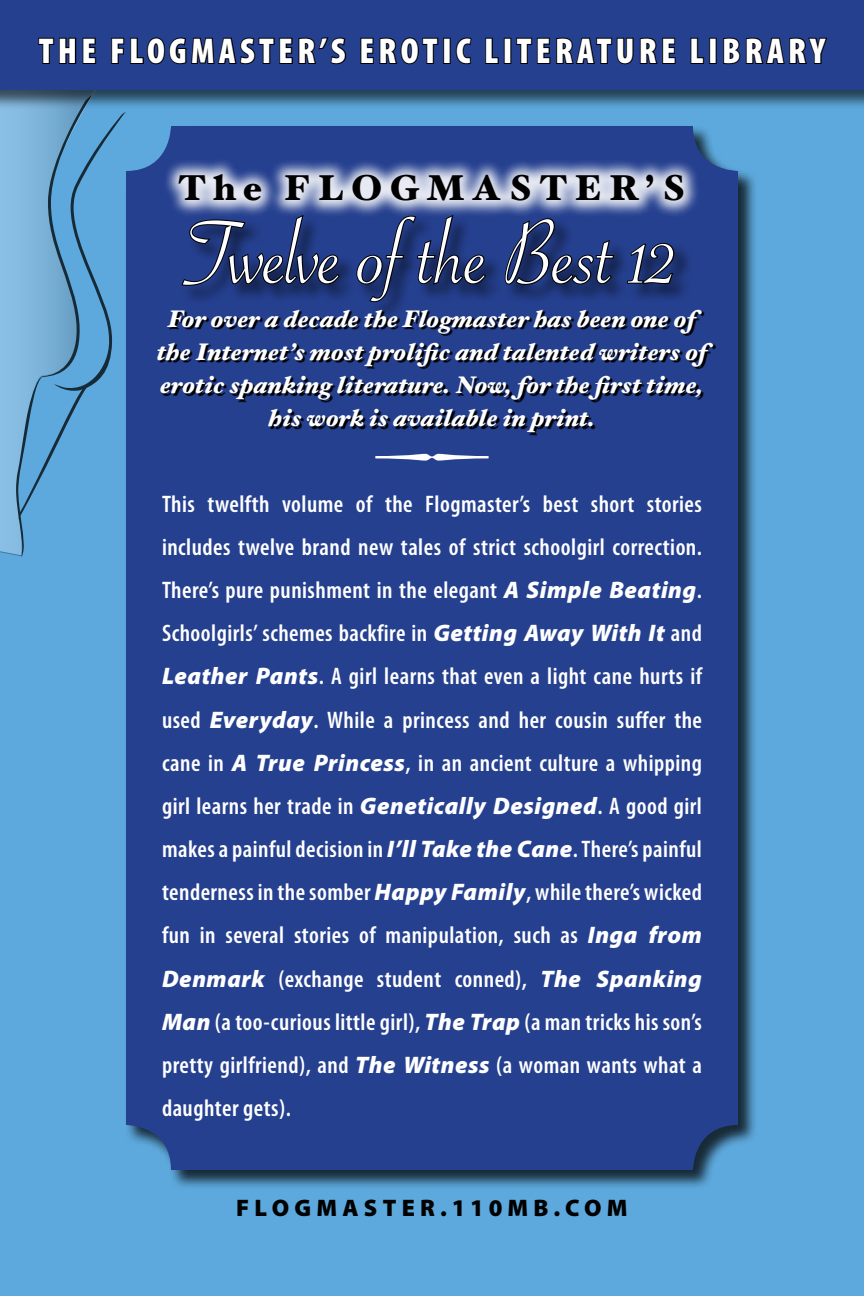
<style>
.page{position:relative;width:864px;height:1296px;background:#5da9dd}
.page>*{position:absolute;margin:0;border:0;box-sizing:border-box;transform-origin:0 0}
.t1{font:96px "Savoye Let Plain";color:#fff}
.t2{font:900 condensed 36px "Myriad Pro";letter-spacing:.12em;color:#fff}
.t3{font:900 36px "Hoefler Text";letter-spacing:.2em;color:#000}
.t4{font:600 condensed 24px/43.2px "Myriad Pro";letter-spacing:.02em;color:#fff;text-align:justify}
.t5{font:italic 900 24px/33px "Hoefler Text";color:#fff;text-align:center}
.t6{font:900 24px "Myriad Pro";letter-spacing:.22em;color:#000}
.s1{font-weight:900;font-style:italic;font-stretch:normal}
</style>
<div class="page">
<div style="left:0;top:116px;width:16px;height:440px;background:#88bee3"></div>
<div style="left:125px;top:125px;width:639px;height:1071px;background:#000;opacity:.75"></div>
<div style="left:126px;top:126px;width:612px;height:1044px;background:#25408f;border-radius:45px"></div>
<div style="left:180px;top:213px;width:684px;height:164px;background:#000;opacity:.65"></div>
<svg style="left:355px;top:277px;width:132px;height:26px"></svg>
<svg style="left:504px;top:277px;width:111px;height:9px"></svg>
<svg style="left:626px;top:277px;width:50px;height:9px"></svg>
<svg style="left:347px;top:311px;width:443px;height:151px"></svg>
<div style="left:160px;top:156px;width:659px;height:121px;background:#fff;opacity:.9"></div>
<div style="left:0;top:0;width:864px;height:116px;background:#000;opacity:.6"></div>
<div style="left:0;top:0;width:864px;height:90px;background:#25408f"></div>
<svg style="left:16px;top:37px;width:331px;height:521px"></svg>
<svg style="left:360px;top:37px;width:79px;height:28px"></svg>
<div style="left:443px;top:38px;width:8px;height:26px;border:2px solid #000"></div>
<svg style="left:455px;top:37px;width:17px;height:28px"></svg>
<svg style="left:485px;top:37px;width:14px;height:27px"></svg>
<div style="left:504px;top:38px;width:7px;height:26px;border:2px solid #000"></div>
<svg style="left:516px;top:37px;width:160px;height:28px"></svg>
<svg style="left:690px;top:37px;width:15px;height:27px"></svg>
<div style="left:709px;top:38px;width:8px;height:26px;border:2px solid #000"></div>
<svg style="left:723px;top:37px;width:105px;height:28px"></svg>
<svg style="left:375px;top:453px;width:114px;height:8px"></svg>
<h2 class="t2" style="left:39px;top:28px;width:788px">THE FLOGMASTER’S EROTIC LITERATURE LIBRARY</h2>
<h2 class="t3" style="left:178px;top:167px;width:503px">THE FLOGMAST ER’S</h2>
<h1 class="t1" style="left:186px;top:189px;width:493px">Twelve of the Best 12</h1>
<p class="t5" style="left:157px;top:302px;width:564px">For over a decade the Flogmaster has been one of the Internet’s most prolific and talented writers of erotic spanking literature. Now, for the first time, his work is available in print.</p>
<p class="t4" style="left:162px;top:482px;width:542px">This twelfth volume of the Flogmaster’s best short stories includes twelve brand new tales of strict schoolgirl correction.<br>There’s pure punishment in the elegant <span class="s1">A Simple Beating</span>.<br>Schoolgirls’ schemes backfire in <span class="s1">Getting Away With It</span> and <span class="s1">Leather Pants</span>. A girl learns that even a light cane hurts if used <span class="s1">Everyday</span>. While a princess and her cousin suffer the cane in <span class="s1">A True Princess</span>, in an ancient culture a whipping girl learns her trade in <span class="s1">Genetically Designed</span>. A good girl makes a painful decision in <span class="s1">I’ll Take the Cane</span>. There’s painful tenderness in the somber <span class="s1">Happy Family</span>, while there’s wicked fun in several stories of manipulation, such as <span class="s1">Inga from Denmark</span> (exchange student conned), <span class="s1">The Spanking Man</span> (a too-curious little girl), <span class="s1">The Trap</span> (a man tricks his son’s pretty girlfriend), and <span class="s1">The Witness</span> (a woman wants what a daughter gets).</p>
<p class="t6" style="left:236px;top:1192px;width:393px">FLOGMASTER.110MB.COM</p>
</div>
